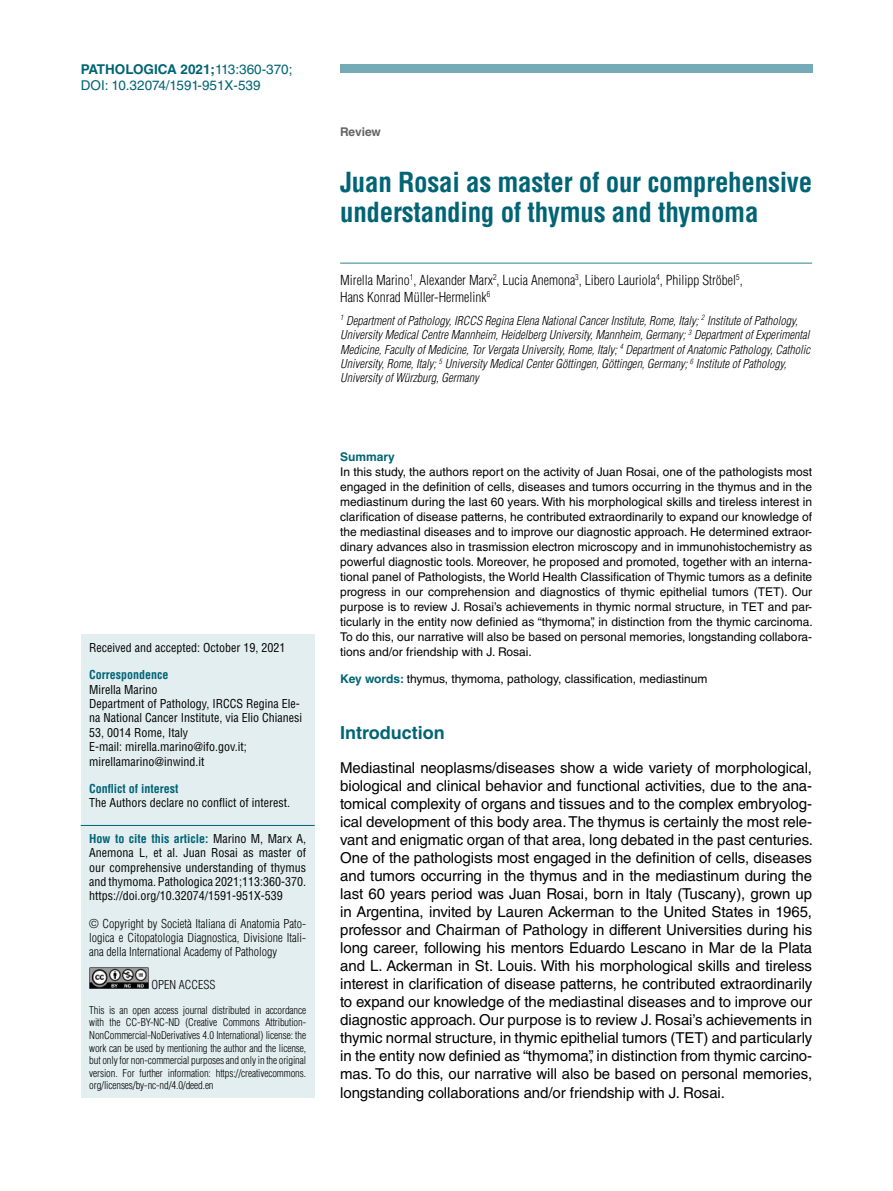
<style>
.page{position:relative;width:893px;height:1191px;background:#fff}
.page>*{position:absolute;margin:0;border:0;box-sizing:border-box;transform-origin:0 0}
.t1{font:700 condensed 27px/30px "Helvetica LT Std";letter-spacing:-.01em;color:#006475}
.t2{font:700 18px "Helvetica LT Std";color:#006475}
.t3{font:15px/18px "Helvetica LT Std";letter-spacing:-.005em;color:#000;text-align:justify}
.t4{font:300 condensed 13.5px/16.5px "Helvetica LT Std";color:#000}
.t5{font:13.5px/16.2px "Helvetica LT Std";color:#006475}
.t6{font:12px/15px "Helvetica LT Std";color:#000;text-align:justify}
.t7{font:condensed 12px/14.4px "Helvetica LT Std";color:#000}
.t8{font:italic 300 condensed 12px/14.4px "Helvetica LT Std";color:#000}
.t9{font:300 condensed 12px/14.4px "Helvetica LT Std";color:#000;text-align:justify}
.t10{font:700 condensed 12px "Helvetica LT Std";color:#006475}
.t11{font:700 12px "Helvetica LT Std";color:#006475}
.t12{font:700 12px "Helvetica LT Std";letter-spacing:-.015em;color:#646363}
.t13{font:300 condensed 10.5px/12.6px "Helvetica LT Std";letter-spacing:-.01em;color:#000;text-align:justify}
.s1{font-weight:700}
.s2{font-weight:700;color:#006475}
</style>
<div class="page">
<div style="left:81px;top:635px;width:234px;height:463px;background:#e3eef1"></div>
<hr style="left:81px;top:825px;width:234px;height:1px;background:#006475">
<img style="left:89px;top:967px;width:60px;height:21px">
<div style="left:340px;top:64px;width:472px;height:8px;background:#75abb7"></div>
<hr style="left:340px;top:262px;width:472px;height:2px;background:#75abb7">
<p class="t5" style="left:81px;top:61px;width:213px"><span class="s1">PATHOLOGICA 2021;</span>113:360-370;<br>DOI: 10.32074/1591-951X-539</p>
<p class="t7" style="left:89px;top:640px;width:198px">Received and accepted: October 19, 2021</p>
<p class="t10" style="left:89px;top:667px;width:81px">Correspondence</p>
<p class="t7" style="left:89px;top:682px;width:214px">Mirella Marino<br>Department of Pathology, IRCCS Regina Ele&shy;na National Cancer Institute, via Elio Chianesi<br>53, 0014 Rome, Italy<br>E-mail: mirella.marino@ifo.gov.it; mirellamarino@inwind.it</p>
<p class="t10" style="left:89px;top:781px;width:91px">Conflict of interest</p>
<p class="t7" style="left:89px;top:795px;width:202px">The Authors declare no conflict of interest.</p>
<p class="t7" style="left:89px;top:831px;width:218px;text-align:justify"><span class="s2">How to cite this article:</span> Marino M, Marx A, Anemona L, et al. Juan Rosai as master of our comprehensive understanding of thymus and thymoma. Pathologica 2021;113:360-370. https://doi.org/10.32074/1591-951X-539</p>
<p class="t9" style="left:89px;top:916px;width:218px">© Copyright by Società Italiana di Anatomia Pato&shy;logica e Citopatologia Diagnostica, Divisione Itali&shy;ana della International Academy of Pathology</p>
<p class="t9" style="left:151px;top:977px;width:66px">OPEN ACCESS</p>
<p class="t13" style="left:89px;top:1003px;width:218px">This is an open access journal distributed in accordance with the CC-BY-NC-ND (Creative Commons Attribution-NonCommercial-NoDerivatives 4.0 International) license: the work can be used by mentioning the author and the license, but only for non-commercial purposes and only in the original version. For further information: https://creativecommons. org/licenses/by-nc-nd/4.0/deed.en</p>
<p class="t12" style="left:340px;top:125px;width:42px">Review</p>
<h1 class="t1" style="left:340px;top:167px;width:473px">Juan Rosai as master of our comprehensive understanding of thymus and thymoma</h1>
<p class="t4" style="left:340px;top:272px;width:404px">Mirella Marino<sup>1</sup>, Alexander Marx<sup>2</sup>, Lucia Anemona<sup>3</sup>, Libero Lauriola<sup>4</sup>, Philipp Ströbel<sup>5</sup>,<br>Hans Konrad Müller-Hermelink<sup>6</sup></p>
<p class="t8" style="left:340px;top:313px;width:471px"><sup>1</sup> Department of Pathology, IRCCS Regina Elena National Cancer Institute, Rome, Italy; <sup>2</sup> Institute of Pathology, University Medical Centre Mannheim, Heidelberg University, Mannheim, Germany; <sup>3</sup> Department of Experimental Medicine, Faculty of Medicine, Tor Vergata University, Rome, Italy; <sup>4</sup> Department of Anatomic Pathology, Catholic University, Rome, Italy; <sup>5</sup> University Medical Center Göttingen, Göttingen, Germany; <sup>6</sup> Institute of Pathology, University of Würzburg, Germany</p>
<p class="t11" style="left:340px;top:449px;width:56px">Summary</p>
<p class="t6" style="left:340px;top:464px;width:474px">In this study, the authors report on the activity of Juan Rosai, one of the pathologists most engaged in the definition of cells, diseases and tumors occurring in the thymus and in the mediastinum during the last 60 years. With his morphological skills and tireless interest in clarification of disease patterns, he contributed extraordinarily to expand our knowledge of the mediastinal diseases and to improve our diagnostic approach. He determined extraor&shy;dinary advances also in trasmission electron microscopy and in immunohistochemistry as powerful diagnostic tools. Moreover, he proposed and promoted, together with an interna&shy;tional panel of Pathologists, the World Health Classification of Thymic tumors as a definite progress in our comprehension and diagnostics of thymic epithelial tumors (TET). Our purpose is to review J. Rosai’s achievements in thymic normal structure, in TET and par&shy;ticularly in the entity now definied as “thymoma”, in distinction from the thymic carcinoma.<br>To do this, our narrative will also be based on personal memories, longstanding collabora&shy;tions and/or friendship with J. Rosai.</p>
<p class="t6" style="left:340px;top:671px;width:369px"><span class="s2">Key words:</span> thymus, thymoma, pathology, classification, mediastinum</p>
<p class="t2" style="left:340px;top:722px;width:106px">Introduction</p>
<p class="t3" style="left:340px;top:758px;width:474px">Mediastinal neoplasms/diseases show a wide variety of morphological, biological and clinical behavior and functional activities, due to the ana&shy;tomical complexity of organs and tissues and to the complex embryolog&shy;ical development of this body area. The thymus is certainly the most rele&shy;vant and enigmatic organ of that area, long debated in the past centuries.<br>One of the pathologists most engaged in the definition of cells, diseases and tumors occurring in the thymus and in the mediastinum during the last 60 years period was Juan Rosai, born in Italy (Tuscany), grown up in Argentina, invited by Lauren Ackerman to the United States in 1965, professor and Chairman of Pathology in different Universities during his long career, following his mentors Eduardo Lescano in Mar de la Plata and L. Ackerman in St. Louis. With his morphological skills and tireless interest in clarification of disease patterns, he contributed extraordinarily to expand our knowledge of the mediastinal diseases and to improve our diagnostic approach. Our purpose is to review J. Rosai’s achievements in thymic normal structure, in thymic epithelial tumors (TET) and particularly in the entity now definied as “thymoma”, in distinction from thymic carcino&shy;mas. To do this, our narrative will also be based on personal memories, longstanding collaborations and/or friendship with J. Rosai.</p>
</div>
